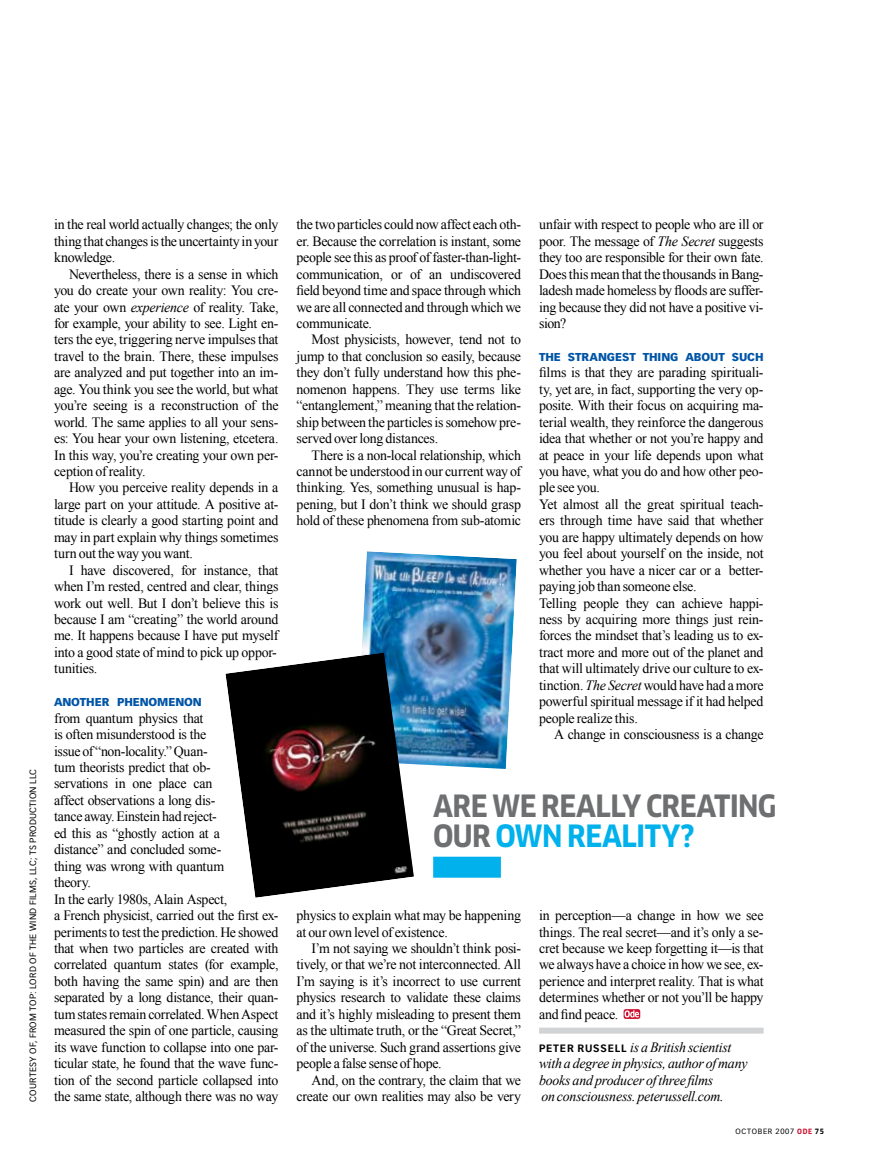
<style>
.page{position:relative;width:878px;height:1161px;background:#fff}
.page>*{position:absolute;margin:0;border:0;box-sizing:border-box;transform-origin:0 0}
.t1{font:700 30px/29.8px "Clan Narrow";letter-spacing:-.025em;color:#6d6f71}
.t2{font:14.1px/16.5px "Times New Roman";letter-spacing:-.02em;color:#000;text-align:justify}
.t3{font:italic 14.1px/16.5px "Times New Roman";letter-spacing:-.02em;color:#000}
.t4{font:900 11.25px "Vectora LH";letter-spacing:-.01em;color:#0054a6}
.t5{font:9px "Vectora LH";letter-spacing:.025em;color:#000}
.t6{font:7.5px "Vectora LH";letter-spacing:.1em;color:#000}
.s1{font-style:italic}
.s2{color:#00b1eb}
.s3{font-family:"Vectora LH";font-weight:700;font-style:normal;font-size:10.5px}
.s4{font-family:"Clan Narrow";font-weight:700;font-size:7.2px;color:#ce1432}
.s5{font-family:"Clan Narrow";font-weight:700;font-size:7.2px}
</style>
<div class="page">
<div style="left:539px;top:1028px;width:224px;height:6px;background:#d1d3d4"></div>
<svg style="left:623px;top:1009px;width:17px;height:10px"></svg>
<svg style="left:624px;top:1010px;width:15px;height:7px"></svg>
<img style="left:362px;top:551px;width:155px;height:218px">
<img style="left:225px;top:653px;width:189px;height:245px">
<div style="left:433px;top:857px;width:68px;height:21px;background:#00b1eb"></div>
<p class="t5" style="left:28px;top:1102px;width:333px;rotate:-90deg">COURTESY OF, FROM TOP: LORD OF THE WIND FILMS, LLC; TS PRODUCTION LLC</p>
<p class="t2" style="left:54px;top:216px;width:226px">in the real world actually changes; the only thing that changes is the uncertainty in your knowledge.</p>
<p class="t2" style="left:54px;top:265px;width:226px;text-indent:15px">Nevertheless, there is a sense in which you do create your own reality: You cre&shy;ate your own <span class="s1">experience</span> of reality. Take, for example, your ability to see. Light en&shy;ters the eye, triggering nerve impulses that travel to the brain. There, these impulses are analyzed and put together into an im&shy;age. You think you see the world, but what you’re seeing is a reconstruction of the world. The same applies to all your sens&shy;es: You hear your own listening, etcetera.<br>In this way, you’re creating your own per&shy;ception of reality.</p>
<p class="t2" style="left:54px;top:479px;width:226px;text-indent:15px">How you perceive reality depends in a large part on your attitude. A positive at&shy;titude is clearly a good starting point and may in part explain why things sometimes turn out the way you want.</p>
<p class="t2" style="left:54px;top:562px;width:226px;text-indent:15px">I have discovered, for instance, that when I’m rested, centred and clear, things work out well. But I don’t believe this is because I am “creating” the world around me. It happens because I have put myself into a good state of mind to pick up oppor&shy;tunities.</p>
<p class="t4" style="left:54px;top:695px;width:149px">ANOTHER PHENOMENON</p>
<p class="t2" style="left:54px;top:710px;width:226px;text-align:left">from quantum physics that<br>is often misunderstood is the<br>issue of “non-locality.” Quan-<br>tum theorists predict that ob-<br>servations in one place can<br>affect observations a long dis-<br>tance away. Einstein had reject-<br>ed this as “ghostly action at a<br>distance” and concluded some-<br>thing was wrong with quantum<br>theory.<br>In the early 1980s, Alain Aspect,<br>a French physicist, carried out the first ex&shy;periments to test the prediction. He showed that when two particles are created with correlated quantum states (for example, both having the same spin) and are then separated by a long distance, their quan&shy;tum states remain correlated. When Aspect measured the spin of one particle, causing its wave function to collapse into one par&shy;ticular state, he found that the wave func&shy;tion of the second particle collapsed into the same state, although there was no way</p>
<p class="t2" style="left:296px;top:216px;width:226px">the two particles could now affect each oth&shy;er. Because the correlation is instant, some people see this as proof of faster-than-light&shy;communication, or of an undiscovered field beyond time and space through which we are all connected and through which we communicate.</p>
<p class="t2" style="left:296px;top:331px;width:226px;text-indent:15px">Most physicists, however, tend not to jump to that conclusion so easily, because they don’t fully understand how this phe&shy;nomenon happens. They use terms like “entanglement,” meaning that the relation&shy;ship between the particles is somehow pre&shy;served over long distances.</p>
<p class="t2" style="left:296px;top:446px;width:226px;text-indent:15px">There is a non-local relationship, which cannot be understood in our current way of thinking. Yes, something unusual is hap&shy;pening, but I don’t think we should grasp hold of these phenomena from sub-atomic</p>
<p class="t2" style="left:539px;top:216px;width:226px">unfair with respect to people who are ill or poor. The message of <span class="s1">The Secret</span> suggests they too are responsible for their own fate.<br>Does this mean that the thousands in Bang&shy;ladesh made homeless by floods are suffer&shy;ing because they did not have a positive vi&shy;sion?</p>
<p class="t4" style="left:539px;top:350px;width:226px">THE STRANGEST THING ABOUT SUCH</p>
<p class="t2" style="left:539px;top:364px;width:226px;text-align:left">films is that they are parading spirituali&shy;ty, yet are, in fact, supporting the very op&shy;posite. With their focus on acquiring ma&shy;terial wealth, they reinforce the dangerous idea that whether or not you’re happy and at peace in your life depends upon what you have, what you do and how other peo&shy;ple see you.<br>Yet almost all the great spiritual teach&shy;ers through time have said that whether you are happy ultimately depends on how you feel about yourself on the inside, not whether you have a nicer car or a better&shy;paying job than someone else.<br>Telling people they can achieve happi&shy;ness by acquiring more things just rein&shy;forces the mindset that’s leading us to ex&shy;tract more and more out of the planet and that will ultimately drive our culture to ex&shy;tinction. <span class="s1">The Secret</span> would have had a more powerful spiritual message if it had helped people realize this.</p>
<p class="t2" style="left:554px;top:726px;width:211px">A change in consciousness is a change</p>
<h1 class="t1" style="left:433px;top:792px;width:344px">ARE WE REALLY CREATING<br>OUR <span class="s2">OWN REALITY?</span></h1>
<p class="t2" style="left:296px;top:907px;width:226px">physics to explain what may be happening at our own level of existence.</p>
<p class="t2" style="left:296px;top:940px;width:226px;text-indent:15px">I’m not saying we shouldn’t think posi&shy;tively, or that we’re not interconnected. All I’m saying is it’s incorrect to use current physics research to validate these claims and it’s highly misleading to present them as the ultimate truth, or the “Great Secret,” of the universe. Such grand assertions give people a false sense of hope.</p>
<p class="t2" style="left:296px;top:1071px;width:226px;text-align:right">And, on the contrary, the claim that we create our own realities may also be very</p>
<p class="t2" style="left:539px;top:907px;width:226px">in perception—a change in how we see things. The real secret—and it’s only a se&shy;cret because we keep forgetting it—is that we always have a choice in how we see, ex&shy;perience and interpret reality. That is what determines whether or not you’ll be happy and find peace.</p>
<p class="t3" style="left:539px;top:1038px;width:210px"><span class="s3">PETER R USSELL</span> is a British scientist with a degree in physics, author of many books and producer of three films<br>on consciousness. peterussell.com.</p>
<p class="t6" style="left:735px;top:1127px;width:90px">OCTOBER 2007 <span class="s4">ODE</span> <span class="s5">75</span></p>
</div>
